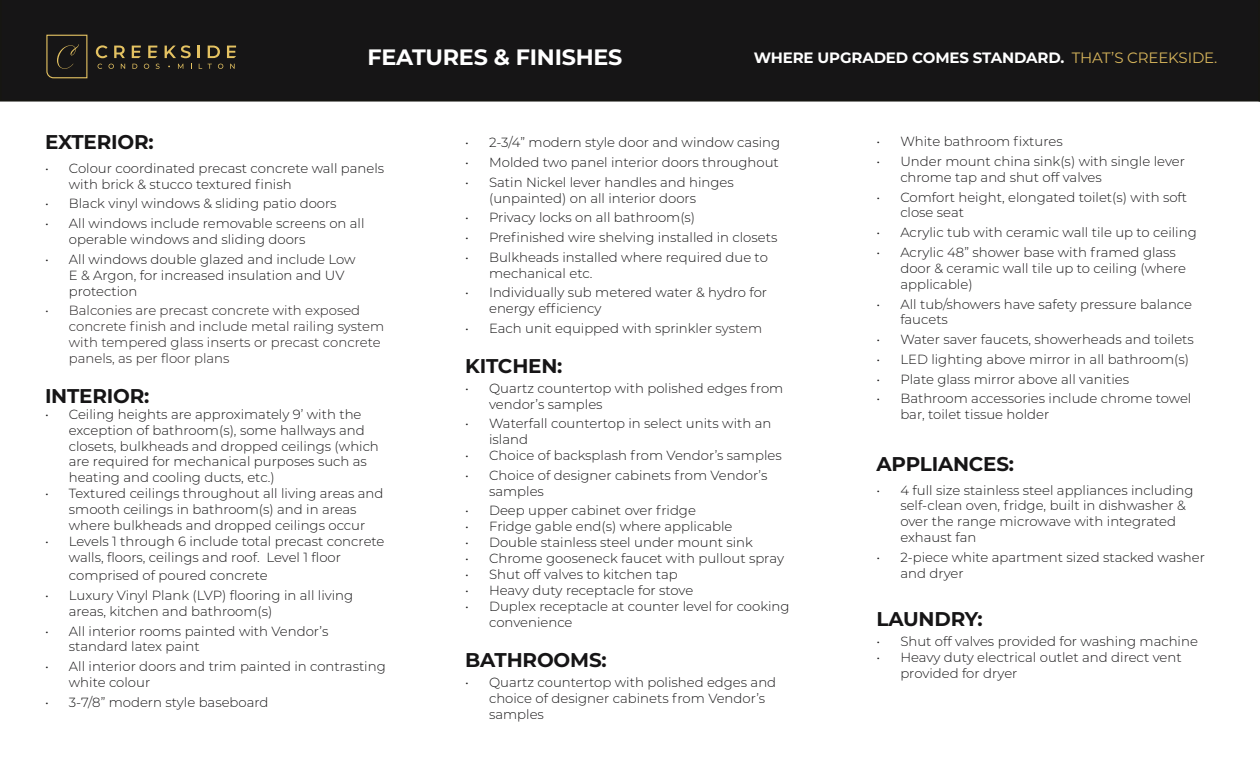
<style>
.page{position:relative;width:1260px;height:765px;background:#fff}
.page>*{position:absolute;margin:0;border:0;box-sizing:border-box;transform-origin:0 0}
.t1{font:700 22.25px "Montserrat";letter-spacing:-.01em;color:#fff}
.t2{font:700 19.88px "Montserrat";letter-spacing:-.01em;color:#161516}
.t3{font:700 15px "Montserrat";letter-spacing:-.01em;color:#fff}
.t4{font:300 13.25px/15.9px "Montserrat";color:#161516}
.t5{font:300 13.25px/15.9px "Montserrat";color:#231f20}
.s1{font-weight:400;color:#d6b45b}
.s2{color:#231f20}
</style>
<div class="page">
<div style="left:0;top:0;width:1259px;height:102px;background:#161516"></div>
<svg style="left:46px;top:34px;width:42px;height:45px;background:#2f2a1f"></svg>
<svg style="left:96px;top:45px;width:11px;height:13px"></svg>
<svg style="left:114px;top:46px;width:11px;height:12px"></svg>
<svg style="left:165px;top:45px;width:26px;height:13px"></svg>
<svg style="left:198px;top:46px;width:2px;height:12px"></svg>
<svg style="left:208px;top:46px;width:12px;height:12px"></svg>
<svg style="left:98px;top:64px;width:4px;height:5px"></svg>
<svg style="left:108px;top:64px;width:6px;height:5px"></svg>
<svg style="left:121px;top:64px;width:4px;height:5px"></svg>
<svg style="left:132px;top:64px;width:5px;height:5px"></svg>
<svg style="left:144px;top:64px;width:5px;height:5px"></svg>
<svg style="left:156px;top:64px;width:4px;height:5px"></svg>
<svg style="left:178px;top:64px;width:5px;height:5px"></svg>
<svg style="left:199px;top:64px;width:3px;height:5px"></svg>
<svg style="left:208px;top:64px;width:4px;height:5px"></svg>
<svg style="left:218px;top:64px;width:5px;height:5px"></svg>
<svg style="left:230px;top:64px;width:5px;height:5px"></svg>
<svg style="left:132px;top:46px;width:9px;height:12px"></svg>
<svg style="left:148px;top:46px;width:9px;height:12px"></svg>
<svg style="left:227px;top:46px;width:9px;height:12px"></svg>
<svg style="left:1259px;top:0;width:1px;height:102px"></svg>
<h1 class="t1" style="left:367px;top:41px;width:256px">FEATURES &amp; FINISHES</h1>
<p class="t3" style="left:754px;top:47px;width:465px">WHERE UPGRADED COMES STANDARD. <span class="s1">THAT’S CREEKSIDE.</span></p>
<h2 class="t2" style="left:45px;top:128px;width:110px">EXTERIOR:</h2>
<p class="t4" style="left:69px;top:160px;width:317px;text-indent:-24px">• Colour coordinated precast concrete wall panels with brick &amp; stucco textured finish</p>
<p class="t4" style="left:45px;top:195px;width:293px">• Black vinyl windows &amp; sliding patio doors</p>
<p class="t4" style="left:69px;top:215px;width:297px;text-indent:-24px">• All windows include removable screens on all operable windows and sliding doors</p>
<p class="t4" style="left:69px;top:251px;width:288px;text-indent:-24px">• All windows double glazed and include Low<br>E &amp; Argon, for increased insulation and UV protection</p>
<p class="t5" style="left:69px;top:302px;width:317px;text-indent:-24px">• Balconies are precast concrete with exposed concrete finish and include metal railing system with tempered glass inserts or precast concrete panels, as per floor plans</p>
<h2 class="t2" style="left:45px;top:381px;width:106px">INTERIOR:</h2>
<p class="t4" style="left:69px;top:406px;width:312px;text-indent:-24px">• Ceiling heights are approximately 9’ with the exception of bathroom(s), some hallways and closets, bulkheads and dropped ceilings (which are required for mechanical purposes such as heating and cooling ducts, etc.)</p>
<p class="t4" style="left:45px;top:485px;width:340px;text-align:center">• Textured ceilings throughout all living areas and smooth ceilings in bathroom(s) and in areas<br>where bulkheads and dropped ceilings occur</p>
<p class="t4" style="left:69px;top:533px;width:317px;text-indent:-24px">• Levels 1 through 6 include total precast concrete walls, floors, ceilings and roof. Level 1 floor</p>
<p class="t4" style="left:69px;top:567px;width:200px">comprised of poured concrete</p>
<p class="t4" style="left:69px;top:587px;width:286px;text-indent:-24px">• Luxury Vinyl Plank (LVP) flooring in all living areas, kitchen and bathroom(s)</p>
<p class="t4" style="left:69px;top:622px;width:261px;text-indent:-24px">• All interior rooms painted with Vendor’s standard latex paint</p>
<p class="t4" style="left:69px;top:658px;width:318px;text-indent:-24px">• All interior doors and trim painted in contrasting white colour</p>
<p class="t4" style="left:45px;top:694px;width:225px">• 3-7/8” modern style baseboard</p>
<p class="t4" style="left:465px;top:134px;width:316px">• 2-3/4” modern style door and window casing</p>
<p class="t4" style="left:465px;top:154px;width:315px">• Molded two panel interior doors throughout</p>
<p class="t4" style="left:489px;top:174px;width:246px;text-indent:-24px">• Satin Nickel lever handles and hinges (unpainted) on all interior doors</p>
<p class="t4" style="left:465px;top:209px;width:231px">• Privacy locks on all bathroom(s)</p>
<p class="t4" style="left:465px;top:229px;width:314px">• Prefinished wire shelving installed in closets</p>
<p class="t4" style="left:489px;top:249px;width:280px;text-indent:-24px">• Bulkheads installed where required due to mechanical etc.</p>
<p class="t4" style="left:489px;top:284px;width:280px;text-indent:-24px">• Individually sub metered water &amp; hydro for energy efficiency</p>
<p class="t4" style="left:465px;top:320px;width:298px">• Each unit equipped with sprinkler <span class="s2">system</span></p>
<h2 class="t2" style="left:465px;top:351px;width:99px">KITCHEN:</h2>
<p class="t4" style="left:489px;top:380px;width:296px;text-indent:-24px">• Quartz countertop with polished edges from vendor’s samples</p>
<p class="t4" style="left:489px;top:415px;width:284px;text-indent:-24px">• Waterfall countertop in select units with an island</p>
<p class="t4" style="left:465px;top:447px;width:318px">• Choice of backsplash from Vendor’s samples</p>
<p class="t4" style="left:489px;top:467px;width:280px;text-indent:-24px">• Choice of designer cabinets from Vendor’s samples</p>
<p class="t4" style="left:465px;top:502px;width:232px">• Deep upper cabinet over fridge</p>
<p class="t4" style="left:465px;top:518px;width:269px">• Fridge gable end(s) where applicable</p>
<p class="t4" style="left:465px;top:534px;width:289px">• Double stainless steel under mount sink</p>
<p class="t4" style="left:465px;top:550px;width:321px">• Chrome gooseneck faucet with pullout spray</p>
<p class="t4" style="left:465px;top:566px;width:214px">• Shut off valves to kitchen tap</p>
<p class="t4" style="left:465px;top:582px;width:230px">• Heavy duty receptacle for stove</p>
<p class="t4" style="left:489px;top:598px;width:302px;text-indent:-24px">• Duplex receptacle at counter level for cooking convenience</p>
<h2 class="t2" style="left:465px;top:645px;width:143px">BATHROOMS:</h2>
<p class="t4" style="left:489px;top:674px;width:289px;text-indent:-24px">• Quartz countertop with polished edges and choice of designer cabinets from Vendor’s samples</p>
<p class="t4" style="left:877px;top:133px;width:188px">• White bathroom fixtures</p>
<p class="t4" style="left:900px;top:153px;width:286px;text-indent:-24px">• Under mount china sink(s) with single lever chrome tap and shut off valves</p>
<p class="t4" style="left:900px;top:188px;width:288px;text-indent:-24px">• Comfort height, elongated toilet(s) with soft close seat</p>
<p class="t4" style="left:877px;top:224px;width:322px">• Acrylic tub with ceramic wall tile up to ceiling</p>
<p class="t4" style="left:900px;top:244px;width:287px;text-indent:-24px">• Acrylic 48” shower base with framed glass door &amp; ceramic wall tile up to ceiling (where applicable)</p>
<p class="t4" style="left:900px;top:295px;width:293px;text-indent:-24px">• All tub/showers have safety pressure balance faucets</p>
<p class="t4" style="left:877px;top:331px;width:319px">• Water saver faucets, showerheads and toilets</p>
<p class="t4" style="left:877px;top:351px;width:314px">• LED lighting above mirror in all bathroom(s)</p>
<p class="t4" style="left:877px;top:371px;width:254px">• Plate glass mirror above all vanities</p>
<p class="t4" style="left:900px;top:390px;width:293px;text-indent:-24px">• Bathroom accessories include chrome towel bar, toilet tissue holder</p>
<h2 class="t2" style="left:877px;top:449px;width:139px">APPLIANCES:</h2>
<p class="t4" style="left:900px;top:482px;width:295px;text-indent:-24px">• 4 full size stainless steel appliances including self-clean oven, fridge, built in dishwasher &amp; over the range microwave with integrated exhaust fan</p>
<p class="t4" style="left:900px;top:549px;width:306px;text-indent:-24px">• 2-piece white apartment sized stacked washer and dryer</p>
<h2 class="t2" style="left:877px;top:605px;width:108px">LAUNDRY:</h2>
<p class="t4" style="left:877px;top:633px;width:323px">• Shut off valves provided for washing machine</p>
<p class="t4" style="left:900px;top:649px;width:283px;text-indent:-24px">• Heavy duty electrical outlet and direct vent provided for dryer</p>
</div>
